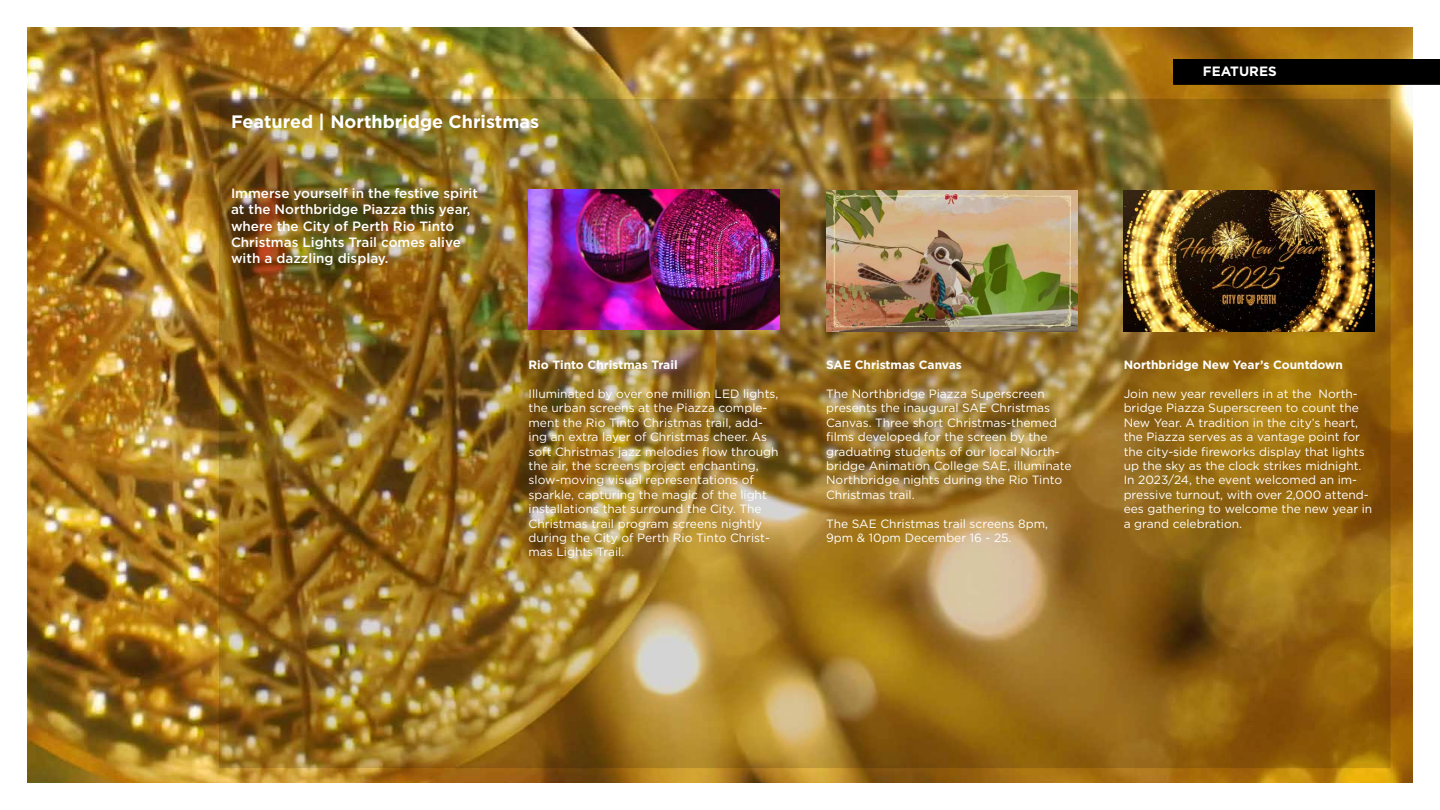
<style>
.page{position:relative;width:1440px;height:810px;background:#fff}
.page>*{position:absolute;margin:0;border:0;box-sizing:border-box;transform-origin:0 0}
.t1{font:700 18px "Gotham";color:#fff}
.t2{font:500 13.5px/16.2px "Gotham";color:#fff}
.t3{font:700 13.5px "Gotham";color:#fff}
.t4{font:12px/14.4px "Gotham";color:#fff}
.t5{font:700 12px "Gotham";color:#fff}
</style>
<div class="page">
<img style="left:27px;top:27px;width:1386px;height:756px">
<img style="left:221px;top:101px;width:1167px;height:665px">
<div style="left:1173px;top:59px;width:267px;height:26px;background:#000"></div>
<img style="left:1124px;top:190px;width:251px;height:141px">
<img style="left:529px;top:190px;width:251px;height:140px">
<img style="left:827px;top:190px;width:251px;height:141px">
<h1 class="t1" style="left:231px;top:110px;width:310px">Featured | Northbridge Christmas</h1>
<p class="t2" style="left:231px;top:185px;width:249px">Immerse yourself in the festive spirit at the Northbridge Piazza this year, where the City of Perth Rio Tinto Christmas Lights Trail comes alive with a dazzling display.</p>
<p class="t5" style="left:529px;top:357px;width:151px">Rio Tinto Christmas Trail</p>
<p class="t4" style="left:529px;top:386px;width:252px">Illuminated by over one million LED lights, the urban screens at the Piazza comple&shy;ment the Rio Tinto Christmas trail, add&shy;ing an extra layer of Christmas cheer. As soft Christmas jazz melodies flow through the air, the screens project enchanting, slow-moving visual representations of sparkle, capturing the magic of the light installations that surround the City. The Christmas trail program screens nightly during the City of Perth Rio Tinto Christ&shy;mas Lights Trail.</p>
<p class="t5" style="left:826px;top:357px;width:137px">SAE Christmas Canvas</p>
<p class="t4" style="left:826px;top:386px;width:247px">The Northbridge Piazza Superscreen presents the inaugural SAE Christmas Canvas. Three short Christmas-themed films developed for the screen by the graduating students of our local North&shy;bridge Animation College SAE, illuminate Northbridge nights during the Rio Tinto Christmas trail.</p>
<p class="t4" style="left:826px;top:516px;width:223px">The SAE Christmas trail screens 8pm,<br>9pm &amp; 10pm December 16 - 25.</p>
<p class="t3" style="left:1203px;top:62px;width:75px">FEATURES</p>
<p class="t5" style="left:1124px;top:357px;width:221px">Northbridge New Year’s Countdown</p>
<p class="t4" style="left:1124px;top:386px;width:250px">Join new year revellers in at the North&shy;bridge Piazza Superscreen to count the New Year. A tradition in the city’s heart, the Piazza serves as a vantage point for the city-side fireworks display that lights up the sky as the clock strikes midnight.<br>In 2023/24, the event welcomed an im&shy;pressive turnout, with over 2,000 attend&shy;ees gathering to welcome the new year in a grand celebration.</p>
</div>
